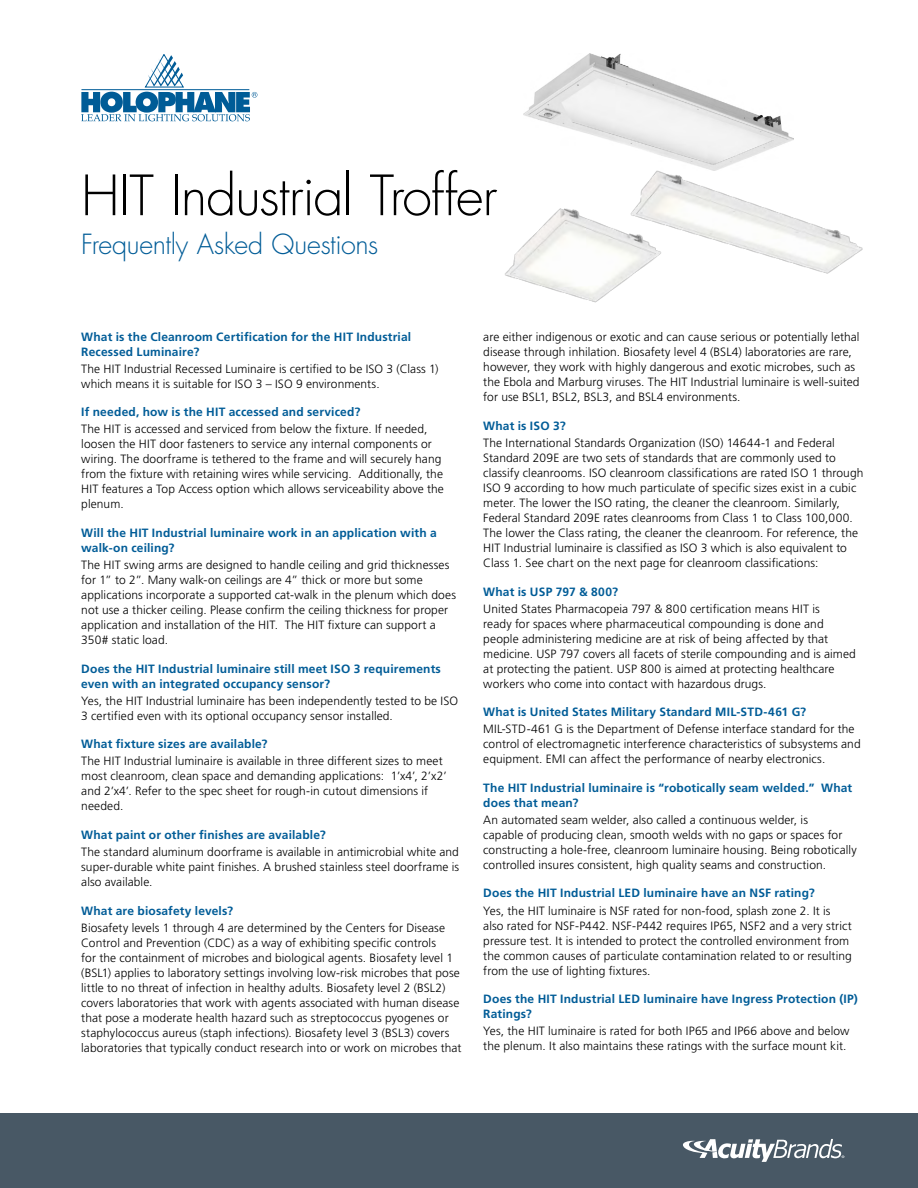
<style>
.page{position:relative;width:918px;height:1188px;background:#fff}
.page>*{position:absolute;margin:0;border:0;box-sizing:border-box;transform-origin:0 0}
.t1{font:300 54px "Futura Std";letter-spacing:-.025em;color:#000}
.t2{font:300 27px "Futura Std";letter-spacing:-.015em;color:#005c97}
.t3{font:300 12px/15px "Frutiger LT Std";letter-spacing:.005em;color:#000}
.t4{font:700 12px/15px "Frutiger LT Std";letter-spacing:.015em;color:#005c97}
</style>
<div class="page">
<img style="left:524px;top:53px;width:270px;height:105px">
<div style="left:0;top:1114px;width:918px;height:74px;background:#485865"></div>
<svg style="left:683px;top:1139px;width:161px;height:23px"></svg>
<img style="left:505px;top:208px;width:122px;height:95px">
<img style="left:627px;top:158px;width:236px;height:121px">
<svg style="left:81px;top:54px;width:176px;height:67px"></svg>
<h1 class="t1" style="left:81px;top:163px;width:418px">HIT Industrial Troffer</h1>
<h2 class="t2" style="left:81px;top:227px;width:299px">Frequently Asked Questions</h2>
<p class="t4" style="left:81px;top:329px;width:331px">What is the Cleanroom Certification for the HIT Industrial<br>Recessed Luminaire?</p>
<p class="t3" style="left:81px;top:361px;width:359px">The HIT Industrial Recessed Luminaire is certified to be ISO 3 (Class 1) which means it is suitable for ISO 3 – ISO 9 environments.</p>
<p class="t4" style="left:81px;top:405px;width:281px">If needed, how is the HIT accessed and serviced?</p>
<p class="t3" style="left:81px;top:422px;width:364px">The HIT is accessed and serviced from below the fixture. If needed, loosen the HIT door fasteners to service any internal components or wiring. The doorframe is tethered to the frame and will securely hang from the fixture with retaining wires while servicing. Additionally, the HIT features a Top Access option which allows serviceability above the plenum.</p>
<p class="t4" style="left:81px;top:525px;width:357px">Will the HIT Industrial luminaire work in an application with a walk-on ceiling?</p>
<p class="t3" style="left:81px;top:558px;width:376px">The HIT swing arms are designed to handle ceiling and grid thicknesses for 1” to 2”. Many walk-on ceilings are 4” thick or more but some applications incorporate a supported cat-walk in the plenum which does not use a thicker ceiling. Please confirm the ceiling thickness for proper application and installation of the HIT. The HIT fixture can support a 350# static load.</p>
<p class="t4" style="left:81px;top:661px;width:361px">Does the HIT Industrial luminaire still meet ISO 3 requirements even with an integrated occupancy sensor?</p>
<p class="t3" style="left:81px;top:693px;width:378px">Yes, the HIT Industrial luminaire has been independently tested to be ISO<br>3 certified even with its optional occupancy sensor installed.</p>
<p class="t4" style="left:81px;top:737px;width:188px">What fixture sizes are available?</p>
<p class="t3" style="left:81px;top:754px;width:367px">The HIT Industrial luminaire is available in three different sizes to meet most cleanroom, clean space and demanding applications: 1’x4’, 2’x2’ and 2’x4’. Refer to the spec sheet for rough-in cutout dimensions if needed.</p>
<p class="t4" style="left:81px;top:827px;width:246px">What paint or other finishes are available?</p>
<p class="t3" style="left:81px;top:845px;width:379px;text-align:justify">The standard aluminum doorframe is available in antimicrobial white and super-durable white paint finishes. A brushed stainless steel doorframe is also available.</p>
<p class="t4" style="left:81px;top:903px;width:153px">What are biosafety levels?</p>
<p class="t3" style="left:81px;top:920px;width:382px">Biosafety levels 1 through 4 are determined by the Centers for Disease Control and Prevention (CDC) as a way of exhibiting specific controls<br>for the containment of microbes and biological agents. Biosafety level 1 (BSL1) applies to laboratory settings involving low-risk microbes that pose little to no threat of infection in healthy adults. Biosafety level 2 (BSL2) covers laboratories that work with agents associated with human disease that pose a moderate health hazard such as streptococcus pyogenes or staphylococcus aureus (staph infections). Biosafety level 3 (BSL3) covers laboratories that typically conduct research into or work on microbes that</p>
<p class="t3" style="left:483px;top:329px;width:378px">are either indigenous or exotic and can cause serious or potentially lethal disease through inhilation. Biosafety level 4 (BSL4) laboratories are rare, however, they work with highly dangerous and exotic microbes, such as the Ebola and Marburg viruses. The HIT Industrial luminaire is well-suited for use BSL1, BSL2, BSL3, and BSL4 environments.</p>
<p class="t4" style="left:483px;top:418px;width:84px">What is ISO 3?</p>
<p class="t3" style="left:483px;top:436px;width:382px">The International Standards Organization (ISO) 14644-1 and Federal Standard 209E are two sets of standards that are commonly used to classify cleanrooms. ISO cleanroom classifications are rated ISO 1 through ISO 9 according to how much particulate of specific sizes exist in a cubic meter. The lower the ISO rating, the cleaner the cleanroom. Similarly, Federal Standard 209E rates cleanrooms from Class 1 to Class 100,000.<br>The lower the Class rating, the cleaner the cleanroom. For reference, the HIT Industrial luminaire is classified as ISO 3 which is also equivalent to Class 1. See chart on the next page for cleanroom classifications:</p>
<p class="t4" style="left:483px;top:584px;width:136px">What is USP 797 &amp; 800?</p>
<p class="t3" style="left:483px;top:601px;width:374px">United States Pharmacopeia 797 &amp; 800 certification means HIT is<br>ready for spaces where pharmaceutical compounding is done and people administering medicine are at risk of being affected by that medicine. USP 797 covers all facets of sterile compounding and is aimed at protecting the patient. USP 800 is aimed at protecting healthcare workers who come into contact with hazardous drugs.</p>
<p class="t4" style="left:483px;top:705px;width:325px">What is United States Military Standard MIL-STD-461 G?</p>
<p class="t3" style="left:483px;top:722px;width:379px">MIL-STD-461 G is the Department of Defense interface standard for the control of electromagnetic interference characteristics of subsystems and equipment. EMI can affect the performance of nearby electronics.</p>
<p class="t4" style="left:483px;top:780px;width:371px">The HIT Industrial luminaire is “robotically seam welded.” What does that mean?</p>
<p class="t3" style="left:483px;top:813px;width:375px">An automated seam welder, also called a continuous welder, is<br>capable of producing clean, smooth welds with no gaps or spaces for constructing a hole-free, cleanroom luminaire housing. Being robotically controlled insures consistent, high quality seams and construction.</p>
<p class="t4" style="left:483px;top:886px;width:333px">Does the HIT Industrial LED luminaire have an NSF rating?</p>
<p class="t3" style="left:483px;top:903px;width:370px">Yes, the HIT luminaire is NSF rated for non-food, splash zone 2. It is also rated for NSF-P442. NSF-P442 requires IP65, NSF2 and a very strict pressure test. It is intended to protect the controlled environment from the common causes of particulate contamination related to or resulting from the use of lighting fixtures.</p>
<p class="t4" style="left:483px;top:992px;width:376px">Does the HIT Industrial LED luminaire have Ingress Protection (IP)<br>Ratings?</p>
<p class="t3" style="left:483px;top:1024px;width:368px">Yes, the HIT luminaire is rated for both IP65 and IP66 above and below the plenum. It also maintains these ratings with the surface mount kit.</p>
</div>
